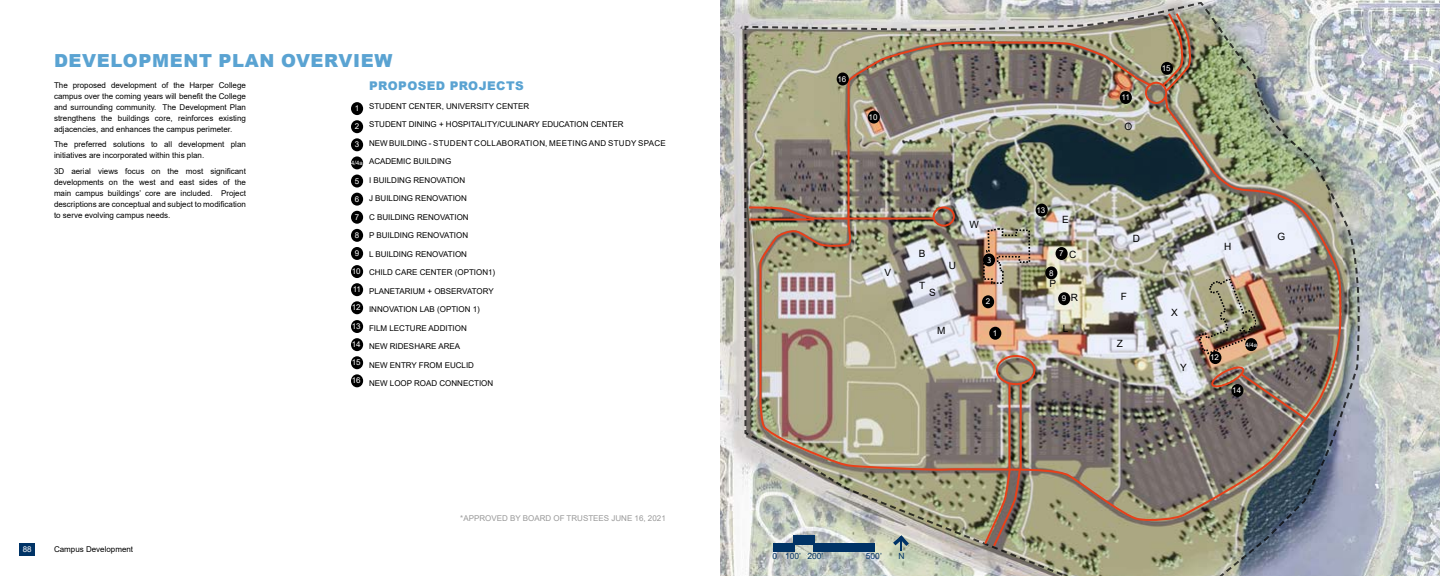
<style>
.page{position:relative;width:1440px;height:576px;background:#fff}
.page>*{position:absolute;margin:0;border:0;box-sizing:border-box;transform-origin:0 0}
.t1{font:900 18px "Arial";letter-spacing:.035em;color:#5aa3d2}
.t2{font:900 12px "Arial";letter-spacing:.035em;color:#5aa3d2}
.t3{font:10px "Arial";color:#000}
.t4{font:8.5px "Arial";color:#036}
.t5{font:8px/11px "Arial";color:#000;text-align:justify}
.t6{font:8px "Arial";letter-spacing:.035em;color:#000}
.t7{font:8px "Arial";color:#fff}
.t8{font:8px "Arial";color:#999}
.t9{font:6px "Arial";color:#fff}
</style>
<div class="page">
<div style="left:20px;top:543px;width:15px;height:13px;background:#036"></div>
<img style="left:720px;top:0;width:720px;height:576px">
<svg style="left:1359px;top:226px;width:3px;height:137px"></svg>
<img style="left:743px;top:2px;width:616px;height:574px">
<svg style="left:1083px;top:2px;width:113px;height:38px;background:#a9a495"></svg>
<img style="left:758px;top:40px;width:584px;height:484px">
<img style="left:744px;top:25px;width:194px;height:403px">
<hr style="left:749px;top:219px;width:65px;height:2px;background:#e94019">
<hr style="left:1020px;top:383px;width:2px;height:86px;background:#e94019">
<hr style="left:1008px;top:383px;width:2px;height:86px;background:#e94019">
<div style="left:996px;top:355px;width:39px;height:30px;border:2px solid #e94019;border-radius:50%"></div>
<img style="left:1211px;top:363px;width:98px;height:59px">
<div style="left:933px;top:206px;width:22px;height:21px;border:2px solid #e94019;border-radius:50%"></div>
<div style="left:989px;top:327px;width:12px;height:13px;background:#000;border-radius:50%"></div>
<div style="left:351px;top:102px;width:12px;height:13px;background:#000;border-radius:50%"></div>
<div style="left:351px;top:211px;width:12px;height:13px;background:#000;border-radius:50%"></div>
<div style="left:1056px;top:247px;width:12px;height:13px;background:#000;border-radius:50%"></div>
<div style="left:351px;top:156px;width:12px;height:13px;background:#000;border-radius:50%"></div>
<div style="left:351px;top:265px;width:12px;height:13px;background:#000;border-radius:50%"></div>
<div style="left:868px;top:111px;width:12px;height:13px;background:#000;border-radius:50%"></div>
<div style="left:351px;top:338px;width:12px;height:13px;background:#000;border-radius:50%"></div>
<div style="left:1231px;top:384px;width:13px;height:13px;background:#000;border-radius:50%"></div>
<div style="left:351px;top:120px;width:12px;height:13px;background:#000;border-radius:50%"></div>
<div style="left:982px;top:295px;width:12px;height:13px;background:#000;border-radius:50%"></div>
<div style="left:351px;top:229px;width:12px;height:13px;background:#000;border-radius:50%"></div>
<div style="left:1045px;top:266px;width:12px;height:13px;background:#000;border-radius:50%"></div>
<div style="left:351px;top:175px;width:12px;height:13px;background:#000;border-radius:50%"></div>
<div style="left:351px;top:283px;width:12px;height:13px;background:#000;border-radius:50%"></div>
<div style="left:1120px;top:91px;width:12px;height:13px;background:#000;border-radius:50%"></div>
<div style="left:351px;top:356px;width:12px;height:13px;background:#000;border-radius:50%"></div>
<div style="left:1161px;top:62px;width:12px;height:13px;background:#000;border-radius:50%"></div>
<div style="left:351px;top:138px;width:12px;height:13px;background:#000;border-radius:50%"></div>
<div style="left:351px;top:247px;width:12px;height:13px;background:#000;border-radius:50%"></div>
<div style="left:1058px;top:292px;width:12px;height:13px;background:#000;border-radius:50%"></div>
<div style="left:351px;top:320px;width:12px;height:13px;background:#000;border-radius:50%"></div>
<div style="left:1036px;top:204px;width:12px;height:13px;background:#000;border-radius:50%"></div>
<div style="left:351px;top:193px;width:12px;height:13px;background:#000;border-radius:50%"></div>
<div style="left:351px;top:301px;width:12px;height:13px;background:#000;border-radius:50%"></div>
<div style="left:1209px;top:351px;width:12px;height:13px;background:#000;border-radius:50%"></div>
<div style="left:351px;top:374px;width:12px;height:13px;background:#000;border-radius:50%"></div>
<div style="left:837px;top:73px;width:12px;height:12px;background:#000;border-radius:50%"></div>
<div style="left:773px;top:544px;width:22px;height:8px;background:#036"></div>
<div style="left:793px;top:535px;width:22px;height:10px;background:#036"></div>
<div style="left:813px;top:544px;width:62px;height:8px;background:#036"></div>
<img style="left:851px;top:468px;width:308px;height:108px">
<img style="left:983px;top:228px;width:48px;height:56px">
<img style="left:1198px;top:279px;width:58px;height:75px">
<h1 class="t1" style="left:54px;top:47px;width:340px">DEVELOPMENT PLAN OVERVIEW</h1>
<p class="t5" style="left:54px;top:80px;width:193px">The proposed development of the Harper College campus over the coming years will benefit the College and surrounding community. The Development Plan strengthens the buildings core, reinforces existing adjacencies, and enhances the campus perimeter.</p>
<p class="t5" style="left:54px;top:139px;width:193px">The preferred solutions to all development plan initiatives are incorporated within this plan.</p>
<p class="t5" style="left:54px;top:166px;width:193px">3D aerial views focus on the most significant developments on the west and east sides of the main campus buildings’ core are included. Project descriptions are conceptual and subject to modification to serve evolving campus needs.</p>
<p class="t7" style="left:23px;top:543px;width:10px">88</p>
<p class="t5" style="left:54px;top:543px;width:81px">Campus Development</p>
<h2 class="t2" style="left:369px;top:77px;width:156px">PROPOSED PROJECTS</h2>
<p class="t5" style="left:369px;top:100px;width:162px">STUDENT CENTER, UNIVERSITY CENTER</p>
<p class="t5" style="left:369px;top:119px;width:256px">STUDENT DINING + HOSPITALITY/CULINARY EDUCATION CENTER</p>
<p class="t6" style="left:369px;top:137px;width:298px">NEW BUILDING - STUDENT COLLABORATION, MEETING AND STUDY SPACE</p>
<p class="t5" style="left:369px;top:156px;width:84px">ACADEMIC BUILDING</p>
<p class="t5" style="left:369px;top:174px;width:98px">I BUILDING RENOVATION</p>
<p class="t5" style="left:369px;top:193px;width:99px">J BUILDING RENOVATION</p>
<p class="t5" style="left:369px;top:211px;width:101px">C BUILDING RENOVATION</p>
<p class="t5" style="left:369px;top:230px;width:101px">P BUILDING RENOVATION</p>
<p class="t5" style="left:369px;top:248px;width:100px">L BUILDING RENOVATION</p>
<p class="t5" style="left:369px;top:267px;width:128px">CHILD CARE CENTER (OPTION1)</p>
<p class="t5" style="left:369px;top:285px;width:126px">PLANETARIUM + OBSERVATORY</p>
<p class="t5" style="left:369px;top:304px;width:112px">INNOVATION LAB (OPTION 1)</p>
<p class="t5" style="left:369px;top:322px;width:99px">FILM LECTURE ADDITION</p>
<p class="t5" style="left:369px;top:341px;width:93px">NEW RIDESHARE AREA</p>
<p class="t5" style="left:369px;top:359px;width:107px">NEW ENTRY FROM EUCLID</p>
<p class="t5" style="left:369px;top:378px;width:126px">NEW LOOP ROAD CONNECTION</p>
<p class="t7" style="left:355px;top:103px;width:6px">1</p>
<p class="t7" style="left:355px;top:121px;width:6px">2</p>
<p class="t7" style="left:355px;top:139px;width:6px">3</p>
<p class="t9" style="left:351px;top:159px;width:13px">4/4a</p>
<p class="t7" style="left:355px;top:175px;width:6px">5</p>
<p class="t7" style="left:355px;top:193px;width:6px">6</p>
<p class="t7" style="left:355px;top:212px;width:6px">7</p>
<p class="t7" style="left:355px;top:230px;width:6px">8</p>
<p class="t7" style="left:355px;top:248px;width:6px">9</p>
<p class="t7" style="left:352px;top:266px;width:10px">10</p>
<p class="t7" style="left:353px;top:284px;width:10px">11</p>
<p class="t7" style="left:352px;top:302px;width:10px">12</p>
<p class="t7" style="left:352px;top:321px;width:10px">13</p>
<p class="t7" style="left:352px;top:339px;width:10px">14</p>
<p class="t7" style="left:352px;top:357px;width:10px">15</p>
<p class="t7" style="left:352px;top:375px;width:10px">16</p>
<p class="t8" style="left:460px;top:513px;width:207px">*APPROVED BY BOARD OF TRUSTEES JUNE 16, 2021</p>
<p class="t7" style="left:838px;top:73px;width:10px">16</p>
<p class="t7" style="left:869px;top:111px;width:10px">10</p>
<p class="t7" style="left:1121px;top:92px;width:10px">11</p>
<p class="t3" style="left:1125px;top:120px;width:9px">O</p>
<p class="t7" style="left:1162px;top:63px;width:10px">15</p>
<p class="t3" style="left:884px;top:265px;width:8px">V</p>
<p class="t7" style="left:1036px;top:204px;width:10px">13</p>
<p class="t3" style="left:970px;top:217px;width:11px">W</p>
<p class="t3" style="left:1062px;top:213px;width:8px">E</p>
<p class="t3" style="left:1133px;top:231px;width:9px">D</p>
<p class="t3" style="left:919px;top:246px;width:8px">B</p>
<p class="t3" style="left:949px;top:259px;width:9px">U</p>
<p class="t7" style="left:987px;top:254px;width:6px">3</p>
<p class="t3" style="left:1069px;top:247px;width:9px">C</p>
<p class="t7" style="left:1059px;top:248px;width:6px">7</p>
<p class="t7" style="left:1049px;top:267px;width:6px">8</p>
<p class="t3" style="left:919px;top:279px;width:8px">T</p>
<p class="t3" style="left:929px;top:286px;width:8px">S</p>
<p class="t3" style="left:937px;top:324px;width:10px">M</p>
<p class="t3" style="left:1050px;top:276px;width:8px">P</p>
<p class="t7" style="left:986px;top:294px;width:19px">• 2</p>
<p class="t7" style="left:993px;top:328px;width:6px">1</p>
<p class="t7" style="left:986px;top:296px;width:6px">2</p>
<p class="t7" style="left:995px;top:324px;width:19px">• 1</p>
<p class="t3" style="left:1071px;top:291px;width:9px">R</p>
<p class="t3" style="left:1121px;top:289px;width:8px">F</p>
<p class="t3" style="left:1117px;top:337px;width:8px">Z</p>
<p class="t7" style="left:1062px;top:293px;width:6px">9</p>
<p class="t3" style="left:1063px;top:322px;width:7px">L</p>
<p class="t3" style="left:1171px;top:306px;width:8px">X</p>
<p class="t3" style="left:1180px;top:361px;width:8px">Y</p>
<p class="t3" style="left:1224px;top:239px;width:9px">H</p>
<p class="t3" style="left:1277px;top:229px;width:9px">G</p>
<p class="t7" style="left:1210px;top:352px;width:10px">12</p>
<p class="t9" style="left:1245px;top:340px;width:13px">4/4a</p>
<p class="t7" style="left:1232px;top:385px;width:10px">14</p>
<p class="t4" style="left:772px;top:550px;width:53px">0 100’ 200’</p>
<p class="t4" style="left:866px;top:550px;width:17px">500’</p>
<p class="t4" style="left:898px;top:550px;width:8px">N</p>
</div>
